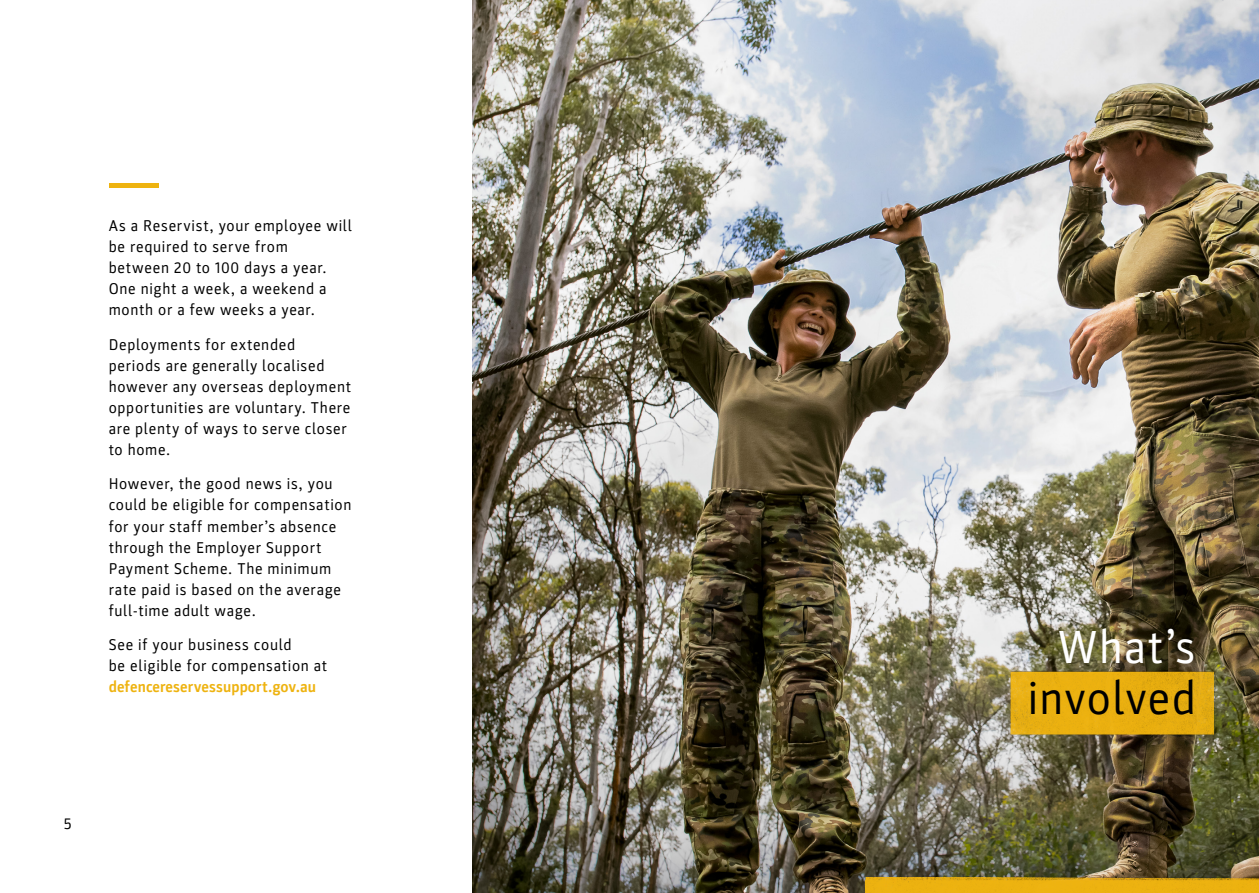
<style>
.page{position:relative;width:1259px;height:893px;background:#fff}
.page>*{position:absolute;margin:0;border:0;box-sizing:border-box;transform-origin:0 0}
.t1{font:46.5px "Parka";letter-spacing:.025em;color:#000}
.t2{font:46.5px "Parka";color:#fff}
.t3{font:15.75px/21px "Parka";letter-spacing:.045em;color:#000}
.t4{font:700 15.75px "Parka";color:#eeb310}
.t5{font:15.6px "Parka";color:#000}
</style>
<div class="page">
<img style="left:472px;top:0;width:787px;height:893px">
<hr style="left:109px;top:183px;width:50px;height:4px;background:#eeb310">
<img style="left:996px;top:663px;width:226px;height:85px">
<img style="left:859px;top:877px;width:400px;height:16px">
<p class="t3" style="left:109px;top:215px;width:245px">As a Reservist, your employee will be required to serve from between 20 to 100 days a year.<br>One night a week, a weekend a month or a few weeks a year.</p>
<p class="t3" style="left:109px;top:334px;width:244px">Deployments for extended periods are generally localised however any overseas deployment opportunities are voluntary. There are plenty of ways to serve closer to home.</p>
<p class="t3" style="left:109px;top:474px;width:244px">However, the good news is, you could be eligible for compensation for your staff member’s absence through the Employer Support<br>Payment Scheme. The minimum rate paid is based on the average full-time adult wage.</p>
<p class="t3" style="left:109px;top:634px;width:220px">See if your business could<br>be eligible for compensation at</p>
<p class="t4" style="left:109px;top:678px;width:209px">defencereservessupport.gov.au</p>
<p class="t5" style="left:64px;top:815px;width:10px">5</p>
<h1 class="t2" style="left:1058px;top:621px;width:139px">What’s</h1>
<h1 class="t1" style="left:1027px;top:672px;width:169px">involved</h1>
</div>
